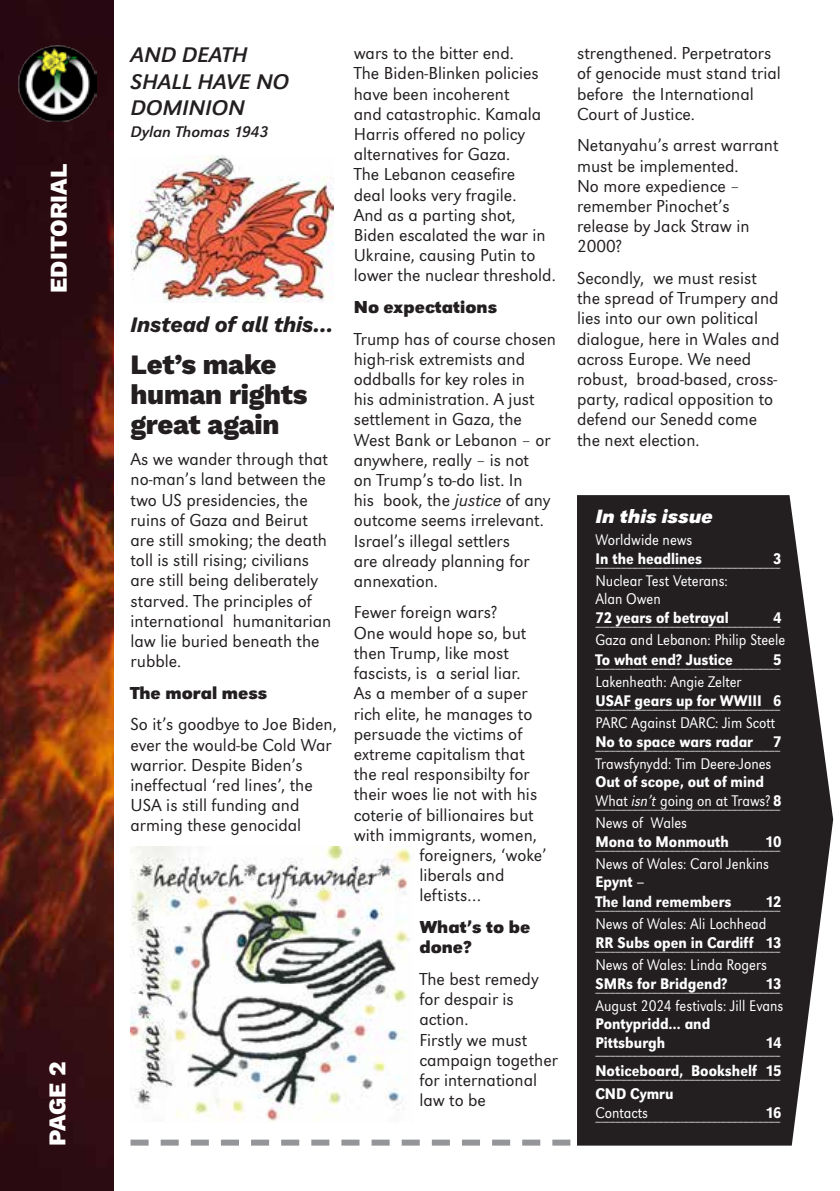
<style>
.page{position:relative;width:840px;height:1191px;background:#fff}
.page>*{position:absolute;margin:0;border:0;box-sizing:border-box;transform-origin:0 0}
.t1{font:800 28px/30px "Work Sans";letter-spacing:-.01em;color:#231f20}
.t2{font:800 24px "Work Sans";color:#fff}
.t3{font:italic 22px/26.4px "URW Grotesk T";color:#231f20}
.t4{font:italic 700 22px "Work Sans";letter-spacing:-.01em;color:#231f20}
.t5{font:italic 700 20px "URW Grotesk T";color:#fff}
.t6{font:18px/20.2px "URW Grotesk T Ligh";color:#231f20}
.t7{font:700 18px/20.2px "URW Grotesk T";color:#231f20}
.t8{font:16px "URW Grotesk T Extr Ligh Narr";color:#fff;scale:.95 1}
.t9{font:16px/18px "URW Grotesk T Ligh Narr";color:#fff;scale:.95 1}
.t10{font:16px/19.2px "URW Grotesk T Medi Narr";color:#fff;scale:.95 1}
.t11{font:italic 16px "URW Grotesk T";color:#231f20}
.s1{font-family:"URW Grotesk T Ligh Ital"}
.s2{font-family:"URW Grotesk T Ligh Narr Obli"}
.s3{font-family:"URW Grotesk T Medi Narr"}
</style>
<div class="page">
<img style="left:0;top:0;width:113px;height:1191px">
<img style="left:19px;top:45px;width:78px;height:76px">
<svg style="left:130px;top:1139px;width:440px;height:6px"></svg>
<img style="left:130px;top:155px;width:203px;height:147px">
<svg style="left:577px;top:495px;width:255px;height:650px;background:#343031"></svg>
<img style="left:130px;top:846px;width:281px;height:275px">
<h2 class="t2" style="left:40px;top:293px;width:130px;rotate:-90deg">EDITORIAL</h2>
<h2 class="t2" style="left:39px;top:1145px;width:85px;rotate:-90deg">PAGE 2</h2>
<p class="t3" style="left:130px;top:42px;width:160px">AND DEATH<br>SHALL HAVE NO<br>DOMINION</p>
<p class="t11" style="left:130px;top:123px;width:139px">Dylan Thomas 1943</p>
<p class="t4" style="left:130px;top:308px;width:204px">Instead of all this…</p>
<h1 class="t1" style="left:130px;top:348px;width:178px">Let’s make human rights great again</h1>
<p class="t6" style="left:130px;top:449px;width:202px">As we wander through that no-man’s land between the two US presidencies, the ruins of Gaza and Beirut are still smoking; the death toll is still rising; civilians are still being deliberately starved. The principles of international humanitarian law lie buried beneath the rubble.</p>
<p class="t7" style="left:130px;top:682px;width:138px">The moral mess</p>
<p class="t6" style="left:130px;top:714px;width:207px">So it’s goodbye to Joe Biden, ever the would-be Cold War warrior. Despite Biden’s ineffectual ‘red lines’, the<br>USA is still funding and arming these genocidal</p>
<p class="t6" style="left:353px;top:43px;width:203px">wars to the bitter end.<br>The Biden-Blinken policies have been incoherent<br>and catastrophic. Kamala<br>Harris offered no policy alternatives for Gaza.<br>The Lebanon ceasefire<br>deal looks very fragile.<br>And as a parting shot,<br>Biden escalated the war in<br>Ukraine, causing Putin to lower the nuclear threshold.</p>
<p class="t7" style="left:353px;top:297px;width:145px">No expectations</p>
<p class="t6" style="left:353px;top:328px;width:204px">Trump has of course chosen high-risk extremists and oddballs for key roles in<br>his administration. A just settlement in Gaza, the<br>West Bank or Lebanon – or anywhere, really – is not<br>on Trump’s to-do list. In<br>his book, the <span class="s1">justice</span> of any outcome seems irrelevant.<br>Israel’s illegal settlers<br>are already planning for annexation.</p>
<p class="t6" style="left:353px;top:602px;width:145px">Fewer foreign wars?</p>
<p class="t6" style="left:353px;top:622px;width:174px">One would hope so, but</p>
<p class="t6" style="left:353px;top:643px;width:157px">then Trump, like most</p>
<p class="t6" style="left:353px;top:663px;width:168px">fascists, is a serial liar.</p>
<p class="t6" style="left:353px;top:683px;width:175px">As a member of a super</p>
<p class="t6" style="left:353px;top:703px;width:180px">rich elite, he manages to</p>
<p class="t6" style="left:353px;top:723px;width:170px">persuade the victims of</p>
<p class="t6" style="left:353px;top:744px;width:172px">extreme capitalism that</p>
<p class="t6" style="left:353px;top:764px;width:177px">the real responsibilty for</p>
<p class="t6" style="left:353px;top:784px;width:185px">their woes lie not with his</p>
<p class="t6" style="left:353px;top:804px;width:181px">coterie of billionaires but</p>
<p class="t6" style="left:353px;top:824px;width:184px">with immigrants, women,</p>
<p class="t6" style="left:419px;top:844px;width:129px">foreigners, ‘woke’</p>
<p class="t6" style="left:419px;top:865px;width:87px">liberals and</p>
<p class="t6" style="left:419px;top:885px;width:64px">leftists…</p>
<p class="t7" style="left:419px;top:916px;width:112px">What’s to be done?</p>
<p class="t6" style="left:419px;top:968px;width:140px">The best remedy for despair is action.<br>Firstly we must campaign together for international law to be</p>
<p class="t6" style="left:576px;top:43px;width:205px">strengthened. Perpetrators of genocide must stand trial before the International<br>Court of Justice.</p>
<p class="t6" style="left:576px;top:135px;width:203px">Netanyahu’s arrest warrant must be implemented.<br>No more expedience – remember Pinochet’s release by Jack Straw in<br>2000?</p>
<p class="t6" style="left:576px;top:268px;width:204px">Secondly, we must resist the spread of Trumpery and lies into our own political dialogue, here in Wales and across Europe. We need robust, broad-based, cross&shy;party, radical opposition to defend our Senedd come the next election.</p>
<p class="t5" style="left:595px;top:504px;width:119px">In this issue</p>
<p class="t9" style="left:595px;top:530px;width:103px">Worldwide news</p>
<p class="t10" style="left:595px;top:549px;width:114px">In the headlines</p>
<p class="t10" style="left:772px;top:549px;width:10px">3</p>
<p class="t8" style="left:595px;top:558px;width:196px">-----------------------------------------------------------------</p>
<p class="t9" style="left:595px;top:572px;width:141px">Nuclear Test Veterans:<br>Alan Owen</p>
<p class="t10" style="left:595px;top:608px;width:142px">72 years of betrayal</p>
<p class="t10" style="left:772px;top:608px;width:10px">4</p>
<p class="t8" style="left:595px;top:617px;width:196px">-----------------------------------------------------------------</p>
<p class="t9" style="left:595px;top:631px;width:201px">Gaza and Lebanon: Philip Steele</p>
<p class="t10" style="left:595px;top:649px;width:146px">To what end? Justice</p>
<p class="t10" style="left:772px;top:649px;width:10px">5</p>
<p class="t8" style="left:595px;top:658px;width:196px">-----------------------------------------------------------------</p>
<p class="t9" style="left:595px;top:672px;width:155px">Lakenheath: Angie Zelter</p>
<p class="t10" style="left:595px;top:690px;width:197px">USAF gears up for WWIII 6</p>
<p class="t8" style="left:595px;top:699px;width:196px">-----------------------------------------------------------------</p>
<p class="t9" style="left:595px;top:713px;width:191px">PARC Against DARC: Jim Scott</p>
<p class="t10" style="left:595px;top:732px;width:167px">No to space wars radar</p>
<p class="t10" style="left:772px;top:732px;width:10px">7</p>
<p class="t8" style="left:595px;top:740px;width:196px">-----------------------------------------------------------------</p>
<p class="t9" style="left:595px;top:754px;width:187px">Trawsfynydd: Tim Deere-Jones</p>
<p class="t10" style="left:595px;top:772px;width:179px">Out of scope, out of mind</p>
<p class="t9" style="left:595px;top:792px;width:197px">What <span class="s2">isn’t</span> going on at Traws? <span class="s3">8</span></p>
<p class="t8" style="left:595px;top:800px;width:196px">-----------------------------------------------------------------</p>
<p class="t9" style="left:595px;top:814px;width:98px">News of Wales</p>
<p class="t10" style="left:595px;top:832px;width:142px">Mona to Monmouth</p>
<p class="t10" style="left:764px;top:832px;width:19px">10</p>
<p class="t8" style="left:595px;top:841px;width:196px">-----------------------------------------------------------------</p>
<p class="t9" style="left:595px;top:855px;width:184px">News of Wales: Carol Jenkins</p>
<p class="t10" style="left:595px;top:872px;width:145px">Epynt –<br>The land remembers</p>
<p class="t10" style="left:765px;top:891px;width:18px">12</p>
<p class="t8" style="left:595px;top:900px;width:196px">-----------------------------------------------------------------</p>
<p class="t9" style="left:595px;top:914px;width:181px">News of Wales: Ali Lochhead</p>
<p class="t10" style="left:595px;top:932px;width:197px">RR Subs open in Cardiff 13</p>
<p class="t8" style="left:595px;top:941px;width:196px">-----------------------------------------------------------------</p>
<p class="t9" style="left:595px;top:955px;width:182px">News of Wales: Linda Rogers</p>
<p class="t10" style="left:595px;top:974px;width:140px">SMRs for Bridgend?</p>
<p class="t10" style="left:765px;top:974px;width:18px">13</p>
<p class="t8" style="left:595px;top:982px;width:196px">-----------------------------------------------------------------</p>
<p class="t9" style="left:595px;top:996px;width:199px">August 2024 festivals: Jill Evans</p>
<p class="t10" style="left:595px;top:1014px;width:122px">Pontypridd… and<br>Pittsburgh</p>
<p class="t10" style="left:765px;top:1033px;width:18px">14</p>
<p class="t8" style="left:595px;top:1046px;width:196px">-----------------------------------------------------------------</p>
<p class="t10" style="left:595px;top:1060px;width:197px">Noticeboard, Bookshelf 15</p>
<p class="t8" style="left:595px;top:1069px;width:196px">-----------------------------------------------------------------</p>
<p class="t10" style="left:595px;top:1083px;width:84px">CND Cymru</p>
<p class="t9" style="left:595px;top:1103px;width:57px">Contacts</p>
<p class="t10" style="left:765px;top:1102px;width:19px">16</p>
<p class="t8" style="left:595px;top:1111px;width:196px">-----------------------------------------------------------------</p>
</div>
